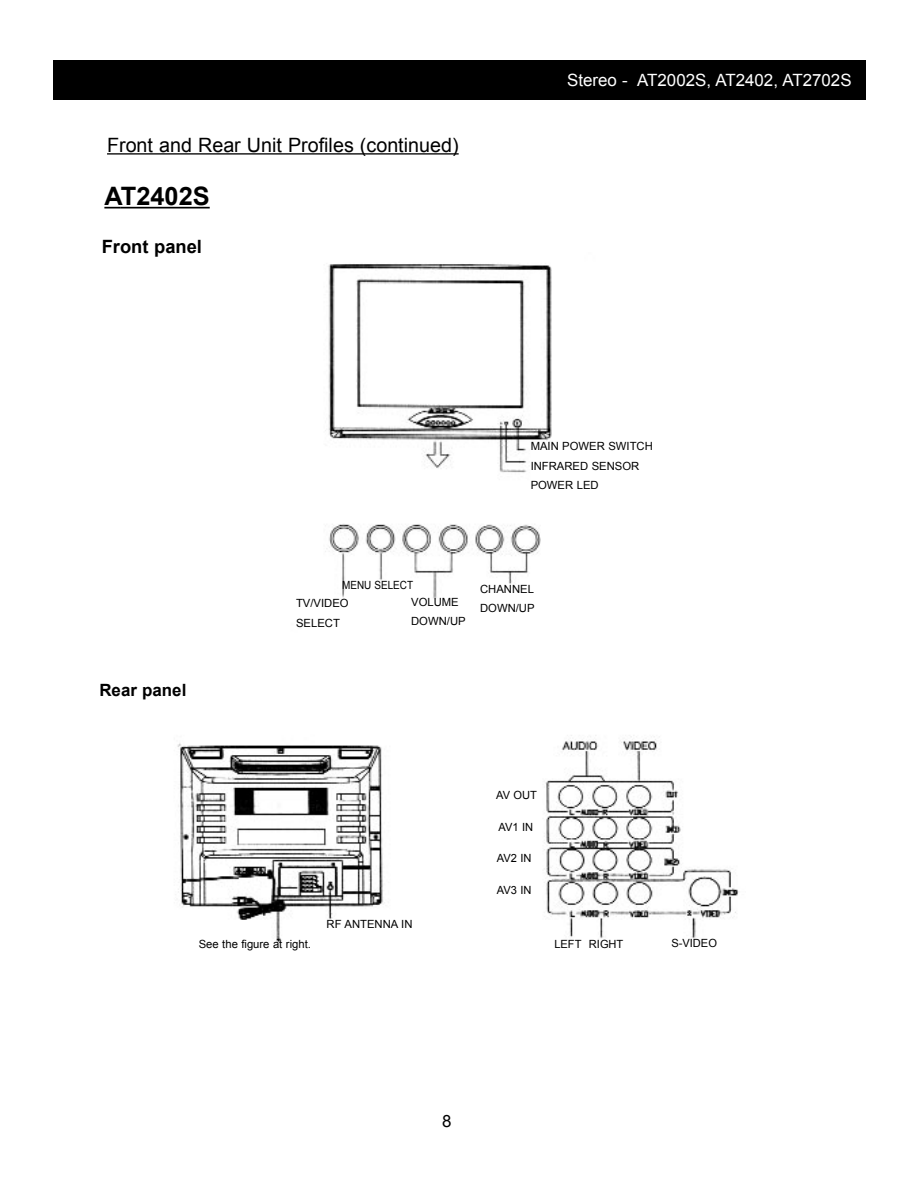
<style>
.page{position:relative;width:918px;height:1188px;background:#fff}
.page>*{position:absolute;margin:0;border:0;box-sizing:border-box;transform-origin:0 0}
.t1{font:700 25.35px "Arial";color:#000}
.t2{font:19.8px "Arial";color:#000}
.t3{font:700 18.3px "Arial";color:#000}
.t4{font:16.95px "Arial";color:#fff}
.t5{font:700 16.95px "Arial";color:#000}
.t6{font:16.95px "Arial";color:#000}
.t7{font:11.25px/19.8px "Arial";color:#000}
.t8{font:11.25px "Arial";color:#000;scale:.88 1}
</style>
<div class="page">
<div style="left:54px;top:60px;width:812px;height:39px;background:#000"></div>
<hr style="left:107px;top:153px;width:352px;height:2px;background:#000">
<svg style="left:104px;top:207px;width:17px;height:2px"></svg>
<hr style="left:121px;top:207px;width:89px;height:2px;background:#000">
<img style="left:325px;top:264px;width:227px;height:335px">
<img style="left:177px;top:735px;width:562px;height:207px">
<h2 class="t2" style="left:107px;top:134px;width:353px">Front and Rear Unit Profiles (continued)</h2>
<h1 class="t1" style="left:104px;top:182px;width:107px">AT2402S</h1>
<h3 class="t3" style="left:102px;top:237px;width:102px">Front panel</h3>
<h3 class="t4" style="left:567px;top:71px;width:286px">Stereo - AT2002S, AT2402, AT2702S</h3>
<p class="t7" style="left:531px;top:436px;width:124px">MAIN POWER SWITCH<br>INFRARED SENSOR<br>POWER LED</p>
<h3 class="t5" style="left:99px;top:681px;width:88px">Rear panel</h3>
<p class="t8" style="left:342px;top:579px;width:82px">MENU SELECT</p>
<p class="t7" style="left:296px;top:593px;width:54px">TV/VIDEO<br>SELECT</p>
<p class="t7" style="left:411px;top:592px;width:56px">VOLUME<br>DOWN/UP</p>
<p class="t7" style="left:480px;top:579px;width:56px">CHANNEL<br>DOWN/UP</p>
<p class="t7" style="left:199px;top:934px;width:114px">See the figure at right.</p>
<p class="t7" style="left:327px;top:915px;width:87px">RF ANTENNA IN</p>
<p class="t7" style="left:496px;top:785px;width:42px">AV OUT</p>
<p class="t7" style="left:499px;top:817px;width:36px">AV1 IN</p>
<p class="t7" style="left:497px;top:848px;width:36px">AV2 IN</p>
<p class="t7" style="left:497px;top:881px;width:36px">AV3 IN</p>
<p class="t7" style="left:554px;top:934px;width:71px">LEFT RIGHT</p>
<p class="t7" style="left:671px;top:933px;width:47px">S-VIDEO</p>
<h3 class="t6" style="left:442px;top:1112px;width:11px">8</h3>
</div>
